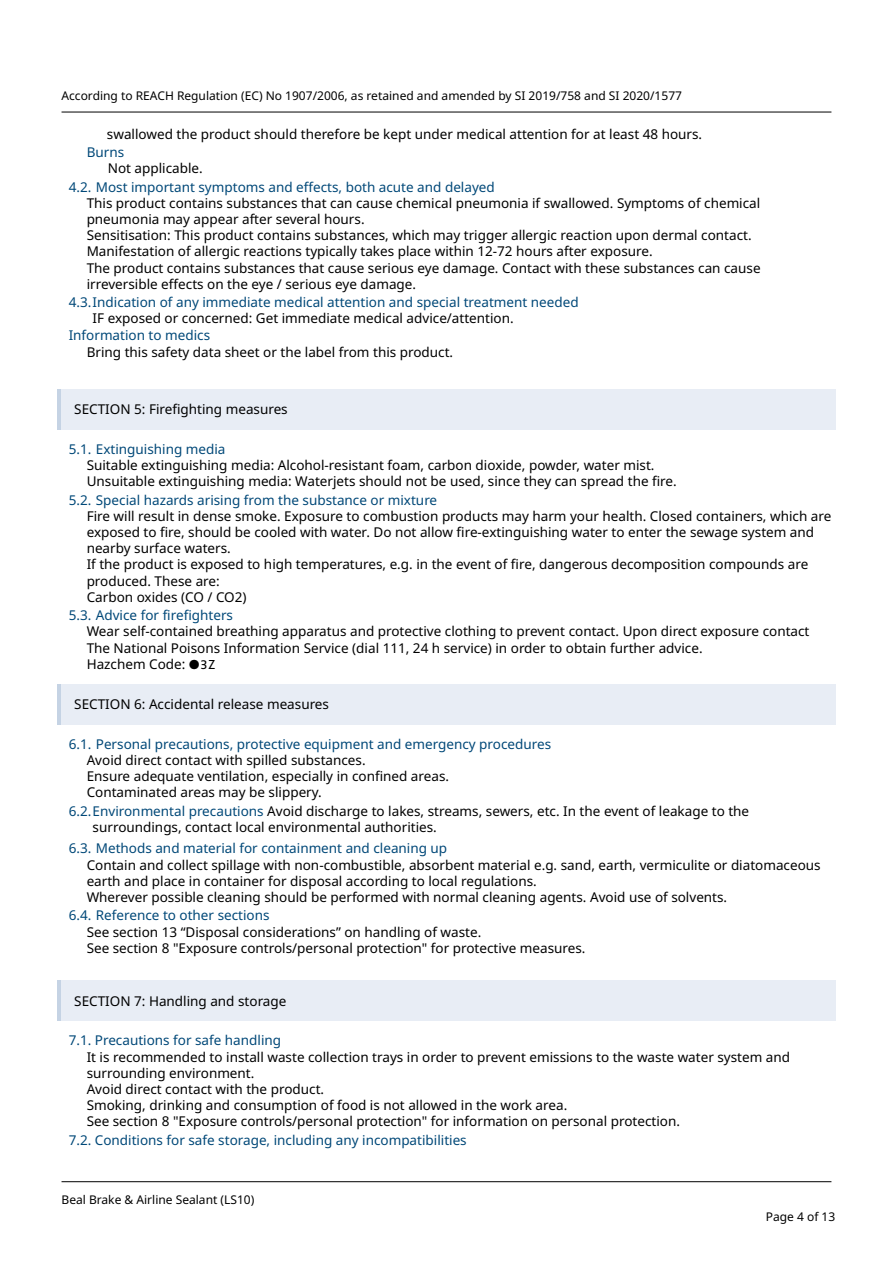
<style>
.page{position:relative;width:893px;height:1263px;background:#fff}
.page>*{position:absolute;margin:0;border:0;box-sizing:border-box;transform-origin:0 0}
.t1{font:13.5px/16.2px "Noto Sans";color:#000}
.t2{font:13.5px "Noto Sans";color:#004878}
.t3{font:12px "Noto Sans";color:#000}
.s1{font-family:"Zwo Corr Pro"}
.s2{color:#004878}
</style>
<div class="page">
<hr style="left:62px;top:112px;width:769px;height:1px;background:#000">
<hr style="left:62px;top:1181px;width:769px;height:1px;background:#000">
<div style="left:57px;top:389px;width:778px;height:41px;background:#e8edf5"></div>
<hr style="left:57px;top:389px;width:4px;height:41px;background:#c5d3e4">
<div style="left:57px;top:684px;width:778px;height:40px;background:#e8edf5"></div>
<hr style="left:57px;top:684px;width:4px;height:40px;background:#c5d3e4">
<div style="left:57px;top:980px;width:778px;height:41px;background:#e8edf5"></div>
<hr style="left:57px;top:980px;width:4px;height:41px;background:#c5d3e4">
<p class="t3" style="left:62px;top:87px;width:622px">According to REACH Regulation (EC) No 1907/2006, as retained and amended by SI 2019/758 and SI 2020/1577</p>
<p class="t1" style="left:107px;top:126px;width:596px">swallowed the product should therefore be kept under medical attention for at least 48 hours.</p>
<p class="t2" style="left:87px;top:143px;width:39px">Burns</p>
<p class="t1" style="left:108px;top:160px;width:97px">Not applicable.</p>
<p class="t2" style="left:69px;top:177px;width:427px">4.2. Most important symptoms and effects, both acute and delayed</p>
<p class="t1" style="left:87px;top:195px;width:675px">This product contains substances that can cause chemical pneumonia if swallowed. Symptoms of chemical pneumonia may appear after several hours.<br>Sensitisation: This product contains substances, which may trigger allergic reaction upon dermal contact.<br>Manifestation of allergic reactions typically takes place within 12-72 hours after exposure.<br>The product contains substances that cause serious eye damage. Contact with these substances can cause irreversible effects on the eye / serious eye damage.</p>
<p class="t2" style="left:69px;top:293px;width:511px">4.3.Indication of any immediate medical attention and special treatment needed</p>
<p class="t1" style="left:93px;top:311px;width:422px">IF exposed or concerned: Get immediate medical advice/attention.</p>
<p class="t2" style="left:69px;top:326px;width:143px">Information to medics</p>
<p class="t1" style="left:87px;top:344px;width:368px">Bring this safety data sheet or the label from this product.</p>
<p class="t1" style="left:74px;top:401px;width:215px">SECTION 5: Firefighting measures</p>
<p class="t2" style="left:69px;top:439px;width:158px">5.1. Extinguishing media</p>
<p class="t1" style="left:87px;top:457px;width:591px">Suitable extinguishing media: Alcohol-resistant foam, carbon dioxide, powder, water mist.<br>Unsuitable extinguishing media: Waterjets should not be used, since they can spread the fire.</p>
<p class="t2" style="left:69px;top:490px;width:370px">5.2. Special hazards arising from the substance or mixture</p>
<p class="t1" style="left:87px;top:508px;width:746px">Fire will result in dense smoke. Exposure to combustion products may harm your health. Closed containers, which are exposed to fire, should be cooled with water. Do not allow fire-extinguishing water to enter the sewage system and nearby surface waters.<br>If the product is exposed to high temperatures, e.g. in the event of fire, dangerous decomposition compounds are produced. These are:<br>Carbon oxides (CO / CO2)</p>
<p class="t2" style="left:69px;top:606px;width:166px">5.3. Advice for firefighters</p>
<p class="t1" style="left:87px;top:624px;width:724px">Wear self-contained breathing apparatus and protective clothing to prevent contact. Upon direct exposure contact<br>The National Poisons Information Service (dial 111, 24 h service) in order to obtain further advice.<br>Hazchem Code: <span class="s1">●3Z</span></p>
<p class="t1" style="left:74px;top:696px;width:256px">SECTION 6: Accidental release measures</p>
<p class="t2" style="left:69px;top:734px;width:484px">6.1. Personal precautions, protective equipment and emergency procedures</p>
<p class="t1" style="left:87px;top:752px;width:364px">Avoid direct contact with spilled substances.<br>Ensure adequate ventilation, especially in confined areas.<br>Contaminated areas may be slippery.</p>
<p class="t1" style="left:93px;top:803px;width:658px;text-indent:-24px"><span class="s2">6.2.Environmental precautions</span> Avoid discharge to lakes, streams, sewers, etc. In the event of leakage to the surroundings, contact local environmental authorities.</p>
<p class="t2" style="left:69px;top:839px;width:380px">6.3. Methods and material for containment and cleaning up</p>
<p class="t1" style="left:87px;top:857px;width:735px">Contain and collect spillage with non-combustible, absorbent material e.g. sand, earth, vermiculite or diatomaceous earth and place in container for disposal according to local regulations.<br>Wherever possible cleaning should be performed with normal cleaning agents. Avoid use of solvents.</p>
<p class="t2" style="left:69px;top:906px;width:202px">6.4. Reference to other sections</p>
<p class="t1" style="left:87px;top:924px;width:500px">See section 13 “Disposal considerations” on handling of waste.<br>See section 8 "Exposure controls/personal protection" for protective measures.</p>
<p class="t1" style="left:74px;top:993px;width:214px">SECTION 7: Handling and storage</p>
<p class="t2" style="left:69px;top:1031px;width:214px">7.1. Precautions for safe handling</p>
<p class="t1" style="left:87px;top:1049px;width:705px">It is recommended to install waste collection trays in order to prevent emissions to the waste water system and surrounding environment.<br>Avoid direct contact with the product.<br>Smoking, drinking and consumption of food is not allowed in the work area.<br>See section 8 "Exposure controls/personal protection" for information on personal protection.</p>
<p class="t2" style="left:69px;top:1130px;width:399px">7.2. Conditions for safe storage, including any incompatibilities</p>
<p class="t3" style="left:62px;top:1191px;width:194px">Beal Brake &amp; Airline Sealant (LS10)</p>
<p class="t3" style="left:765px;top:1208px;width:71px">Page 4 of 13</p>
</div>
